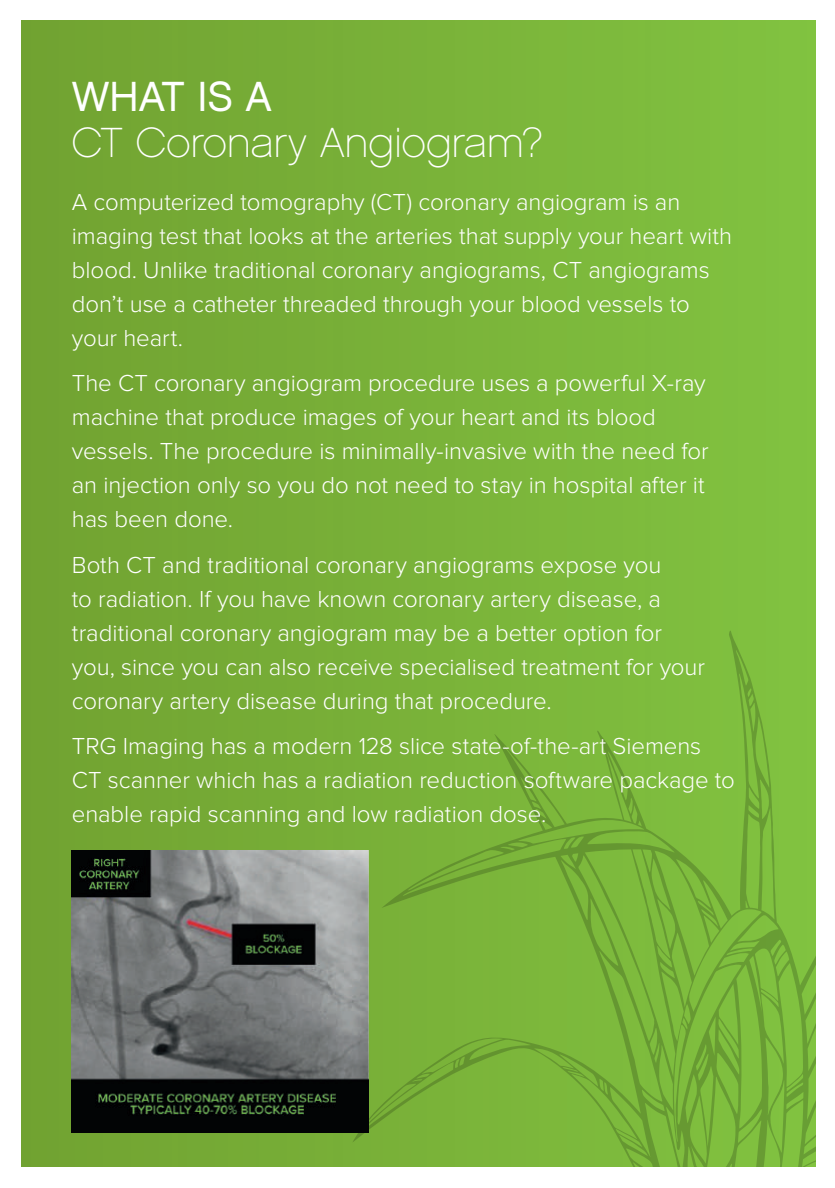
<style>
.page{position:relative;width:835px;height:1188px;background:#fff}
.page>*{position:absolute;margin:0;border:0;box-sizing:border-box;transform-origin:0 0}
.t1{font:42px "Chalet Paris Nineteen Sixty";letter-spacing:-.005em;color:#fff}
.t2{font:42px "Chalet London Nineteen Sixty";letter-spacing:-.01em;color:#fff}
.t3{font:300 24px/34px "Proxima Nova";letter-spacing:-.005em;color:#fff}
</style>
<div class="page">
<div style="left:22px;top:20px;width:793px;height:1146px;background:linear-gradient(to right,#71a131,#82c340)"></div>
<svg style="left:352px;top:630px;width:463px;height:536px;background:#7ab53a"></svg>
<img style="left:72px;top:850px;width:297px;height:282px">
<h1 class="t2" style="left:72px;top:70px;width:201px">WHAT IS A</h1>
<h1 class="t1" style="left:72px;top:118px;width:472px">CT Coronary Angiogram?</h1>
<p class="t3" style="left:72px;top:185px;width:662px">A computerized tomography (CT) coronary angiogram is an imaging test that looks at the arteries that supply your heart with blood. Unlike traditional coronary angiograms, CT angiograms don’t use a catheter threaded through your blood vessels to your heart.</p>
<p class="t3" style="left:72px;top:367px;width:638px">The CT coronary angiogram procedure uses a powerful X-ray machine that produce images of your heart and its blood vessels. The procedure is minimally-invasive with the need for an injection only so you do not need to stay in hospital after it has been done.</p>
<p class="t3" style="left:72px;top:548px;width:635px">Both CT and traditional coronary angiograms expose you<br>to radiation. If you have known coronary artery disease, a traditional coronary angiogram may be a better option for you, since you can also receive specialised treatment for your coronary artery disease during that procedure.</p>
<p class="t3" style="left:72px;top:730px;width:664px">TRG Imaging has a modern 128 slice state-of-the-art Siemens<br>CT scanner which has a radiation reduction software package to enable rapid scanning and low radiation dose.</p>
</div>
